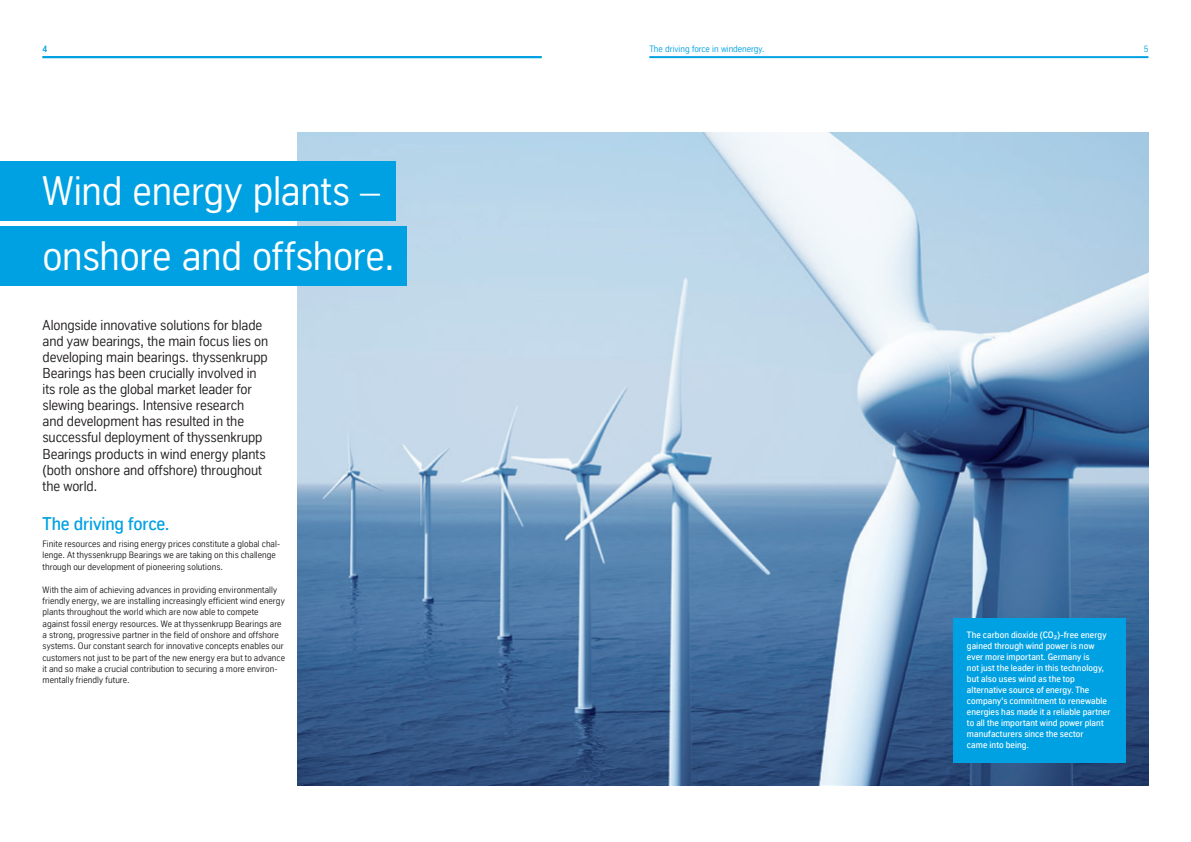
<style>
.page{position:relative;width:1191px;height:842px;background:#fff}
.page>*{position:absolute;margin:0;border:0;box-sizing:border-box;transform-origin:0 0}
.t1{font:40px/64.6px "TK Type";letter-spacing:-.005em;color:#fff}
.t2{font:500 18px "TK Type";color:#00a1e3}
.t3{font:14px/16px "TK Type";letter-spacing:-.01em;color:#231f20}
.t4{font:9px/11.3px "TK Type";letter-spacing:.005em;color:#231f20}
.t5{font:500 9px/11px "TK Type";letter-spacing:.005em;color:#fff}
.t6{font:9px "TK Type";color:#00a1e3}
</style>
<div class="page">
<img style="left:298px;top:133px;width:850px;height:653px">
<hr style="left:43px;top:56px;width:498px;height:2px;background:#00a1e3">
<div style="left:952px;top:618px;width:173px;height:145px;background:#00a1e3"></div>
<div style="left:0;top:161px;width:395px;height:60px;background:#00a1e3"></div>
<div style="left:0;top:226px;width:406px;height:59px;background:#00a1e3"></div>
<hr style="left:649px;top:56px;width:499px;height:2px;background:#00a1e3">
<p class="t6" style="left:43px;top:44px;width:6px">4</p>
<h1 class="t1" style="left:42px;top:159px;width:354px">Wind energy plants – onshore and offshore.</h1>
<p class="t3" style="left:43px;top:318px;width:227px">Alongside innovative solutions for blade and yaw bearings, the main focus lies on developing main bearings. thyssenkrupp Bearings has been crucially involved in its role as the global market leader for slewing bearings. Intensive research and development has resulted in the successful deployment of thyssenkrupp Bearings products in wind energy plants (both onshore and offshore) throughout the world.</p>
<h2 class="t2" style="left:43px;top:513px;width:128px">The driving force.</h2>
<p class="t4" style="left:43px;top:538px;width:239px">Finite resources and rising energy prices constitute a global chal&shy;lenge. At thyssenkrupp Bearings we are taking on this challenge through our development of pioneering solutions.</p>
<p class="t4" style="left:43px;top:584px;width:244px">With the aim of achieving advances in providing environmentally friendly energy, we are installing increasingly efficient wind energy plants throughout the world which are now able to compete against fossil energy resources. We at thyssenkrupp Bearings are a strong, progressive partner in the field of onshore and offshore systems. Our constant search for innovative concepts enables our customers not just to be part of the new energy era but to advance it and so make a crucial contribution to securing a more environ&shy;mentally friendly future.</p>
<p class="t6" style="left:649px;top:44px;width:117px">The driving force in windenergy.</p>
<p class="t6" style="left:1143px;top:44px;width:6px">5</p>
<p class="t5" style="left:967px;top:630px;width:145px">The carbon dioxide (CO2)-free energy gained through wind power is now ever more important. Germany is<br>not just the leader in this technology, but also uses wind as the top alternative source of energy. The company’s commitment to renewable energies has made it a reliable partner to all the important wind power plant manufacturers since the sector<br>came into being.</p>
</div>
